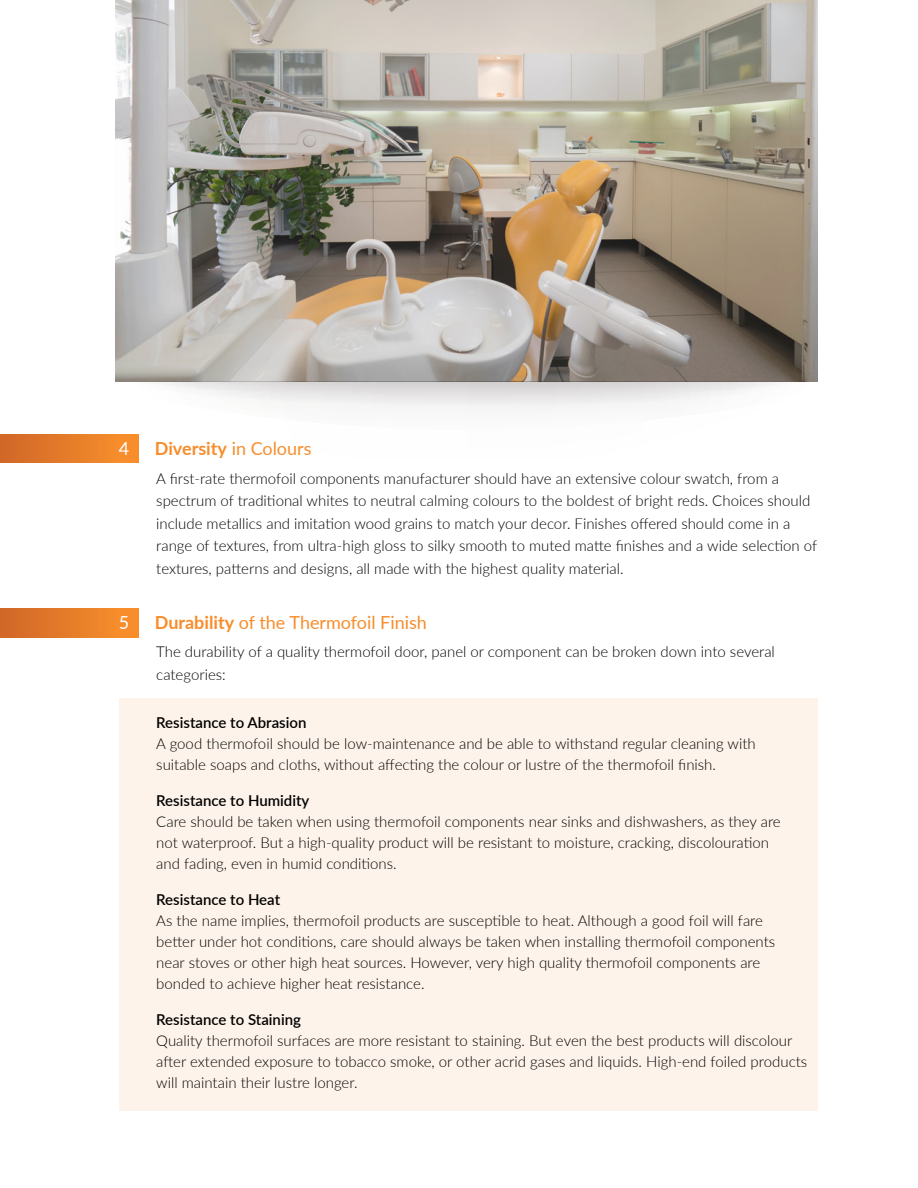
<style>
.page{position:relative;width:918px;height:1188px;background:#fff}
.page>*{position:absolute;margin:0;border:0;box-sizing:border-box;transform-origin:0 0}
.t1{font:18px "Lato";color:#f78d2b}
.t2{font:700 18px "Lato";color:#f78d2b}
.t3{font:18px "Lato";color:#fff}
.t4{font:300 15px/21px "Lato";color:#000}
.t5{font:600 15px "Lato";color:#000}
.s1{font-weight:400}
.s2{font-weight:700}
</style>
<div class="page">
<div style="left:119px;top:699px;width:699px;height:412px;background:#fef3ea"></div>
<div style="left:0;top:434px;width:139px;height:29px;background:linear-gradient(to right,#d06728,#fa922c)"></div>
<div style="left:0;top:608px;width:139px;height:29px;background:linear-gradient(to right,#d06728,#fa922c)"></div>
<img style="left:116px;top:0;width:702px;height:382px">
<svg style="left:116px;top:382px;width:662px;height:76px"></svg>
<p class="t3" style="left:119px;top:436px;width:12px">4</p>
<p class="t2" style="left:155px;top:436px;width:158px">Diversity <span class="s1">in Colours</span></p>
<p class="t4" style="left:156px;top:467px;width:663px;line-height:22.5px">A first-rate thermofoil components manufacturer should have an extensive colour swatch, from a spectrum of traditional whites to neutral calming colours to the boldest of bright reds. Choices should include metallics and imitation wood grains to match your decor. Finishes offered should come in a range of textures, from ultra-high gloss to silky smooth to muted matte finishes and a wide selection of textures, patterns and designs, all made with the highest quality material.</p>
<p class="t3" style="left:119px;top:609px;width:12px">5</p>
<p class="t1" style="left:155px;top:609px;width:274px"><span class="s2">Durability</span> of the Thermofoil Finish</p>
<p class="t4" style="left:156px;top:640px;width:620px;line-height:22.5px">The durability of a quality thermofoil door, panel or component can be broken down into several categories:</p>
<p class="t5" style="left:156px;top:711px;width:152px">Resistance to Abrasion</p>
<p class="t4" style="left:156px;top:732px;width:601px">A good thermofoil should be low-maintenance and be able to withstand regular cleaning with suitable soaps and cloths, without affecting the colour or lustre of the thermofoil finish.</p>
<p class="t5" style="left:156px;top:789px;width:155px">Resistance to Humidity</p>
<p class="t4" style="left:156px;top:810px;width:626px">Care should be taken when using thermofoil components near sinks and dishwashers, as they are not waterproof. But a high-quality product will be resistant to moisture, cracking, discolouration and fading, even in humid conditions.</p>
<p class="t5" style="left:156px;top:888px;width:125px">Resistance to Heat</p>
<p class="t4" style="left:156px;top:909px;width:621px">As the name implies, thermofoil products are susceptible to heat. Although a good foil will fare better under hot conditions, care should always be taken when installing thermofoil components near stoves or other high heat sources. However, very high quality thermofoil components are bonded to achieve higher heat resistance.</p>
<p class="t5" style="left:156px;top:1008px;width:146px">Resistance to Staining</p>
<p class="t4" style="left:156px;top:1029px;width:652px">Quality thermofoil surfaces are more resistant to staining. But even the best products will discolour after extended exposure to tobacco smoke, or other acrid gases and liquids. High-end foiled products will maintain their lustre longer.</p>
</div>
